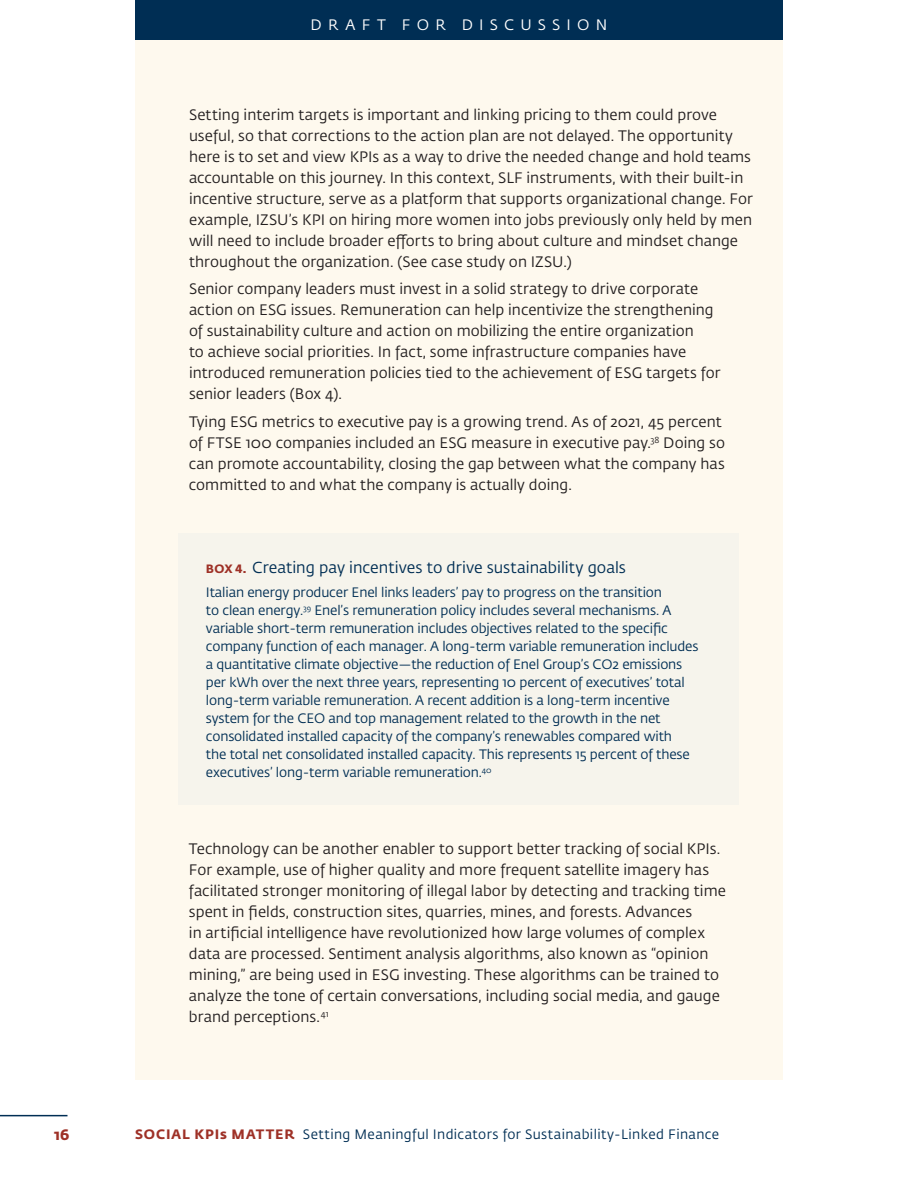
<style>
.page{position:relative;width:918px;height:1188px;background:#fff}
.page>*{position:absolute;margin:0;border:0;box-sizing:border-box;transform-origin:0 0}
.Box_H1{font:15.75px "Fedra Sans Std";color:#002e54}
._6_tips_body_copy{font:15px/21px "Fedra Sans Std";letter-spacing:.005em;color:#231f20}
.t1{font:15px "Fedra Sans Std";letter-spacing:.415em;color:#fff}
.t2{font:700 15px "Fedra Sans Std";color:#9e3127}
.Box_Copy{font:13.5px/18px "Fedra Sans Std";letter-spacing:-.01em;color:#002e54}
.Box_Copy-2{font:13.5px "Fedra Sans Std";letter-spacing:.03em;color:#002e54}
.s1{font-weight:700;font-size:12px;color:#9e3127}
.s2{font-weight:700;color:#9e3127}
</style>
<div class="page">
<div style="left:135px;top:0;width:648px;height:40px;background:#002e54"></div>
<hr style="left:0;top:1115px;width:68px;height:1px;background:#002e54">
<div style="left:135px;top:40px;width:648px;height:1040px;background:#fef9ee"></div>
<div style="left:179px;top:533px;width:560px;height:271px;background:#f6f4ec"></div>
<p class="t1" style="left:311px;top:16px;width:298px">DRAFT FOR DISCUSSION</p>
<p class="_6_tips_body_copy" style="left:189px;top:104px;width:565px">Setting interim targets is important and linking pricing to them could prove useful, so that corrections to the action plan are not delayed. The opportunity here is to set and view KPIs as a way to drive the needed change and hold teams accountable on this journey. In this context, SLF instruments, with their built-in incentive structure, serve as a platform that supports organizational change. For example, IZSU’s KPI on hiring more women into jobs previously only held by men will need to include broader efforts to bring about culture and mindset change throughout the organization. (See case study on IZSU.)</p>
<p class="_6_tips_body_copy" style="left:189px;top:279px;width:533px">Senior company leaders must invest in a solid strategy to drive corporate action on ESG issues. Remuneration can help incentivize the strengthening of sustainability culture and action on mobilizing the entire organization<br>to achieve social priorities. In fact, some infrastructure companies have introduced remuneration policies tied to the achievement of ESG targets for senior leaders (Box 4).</p>
<p class="_6_tips_body_copy" style="left:189px;top:412px;width:538px">Tying ESG metrics to executive pay is a growing trend. As of 2021, 45 percent of FTSE 100 companies included an ESG measure in executive pay.<sup>38</sup> Doing so can promote accountability, closing the gap between what the company has committed to and what the company is actually doing.</p>
<p class="Box_H1" style="left:206px;top:558px;width:422px"><span class="s1">BOX 4.</span> Creating pay incentives to drive sustainability goals</p>
<p class="Box_Copy" style="left:206px;top:584px;width:494px">Italian energy producer Enel links leaders’ pay to progress on the transition<br>to clean energy.<sup>39</sup> Enel’s remuneration policy includes several mechanisms. A variable short-term remuneration includes objectives related to the specific company function of each manager. A long-term variable remuneration includes a quantitative climate objective—the reduction of Enel Group’s CO2 emissions per kWh over the next three years, representing 10 percent of executives’ total long-term variable remuneration. A recent addition is a long-term incentive system for the CEO and top management related to the growth in the net consolidated installed capacity of the company’s renewables compared with<br>the total net consolidated installed capacity. This represents 15 percent of these executives’ long-term variable remuneration.<sup>40</sup></p>
<p class="_6_tips_body_copy" style="left:189px;top:838px;width:539px">Technology can be another enabler to support better tracking of social KPIs.<br>For example, use of higher quality and more frequent satellite imagery has facilitated stronger monitoring of illegal labor by detecting and tracking time spent in fields, construction sites, quarries, mines, and forests. Advances<br>in artificial intelligence have revolutionized how large volumes of complex data are processed. Sentiment analysis algorithms, also known as “opinion mining,” are being used in ESG investing. These algorithms can be trained to analyze the tone of certain conversations, including social media, and gauge brand perceptions.<sup>41</sup></p>
<p class="t2" style="left:54px;top:1125px;width:17px">16</p>
<p class="Box_Copy-2" style="left:135px;top:1126px;width:586px"><span class="s2">SOCIAL KPIs MATTER</span> Setting Meaningful Indicators for Sustainability-Linked Finance</p>
</div>
